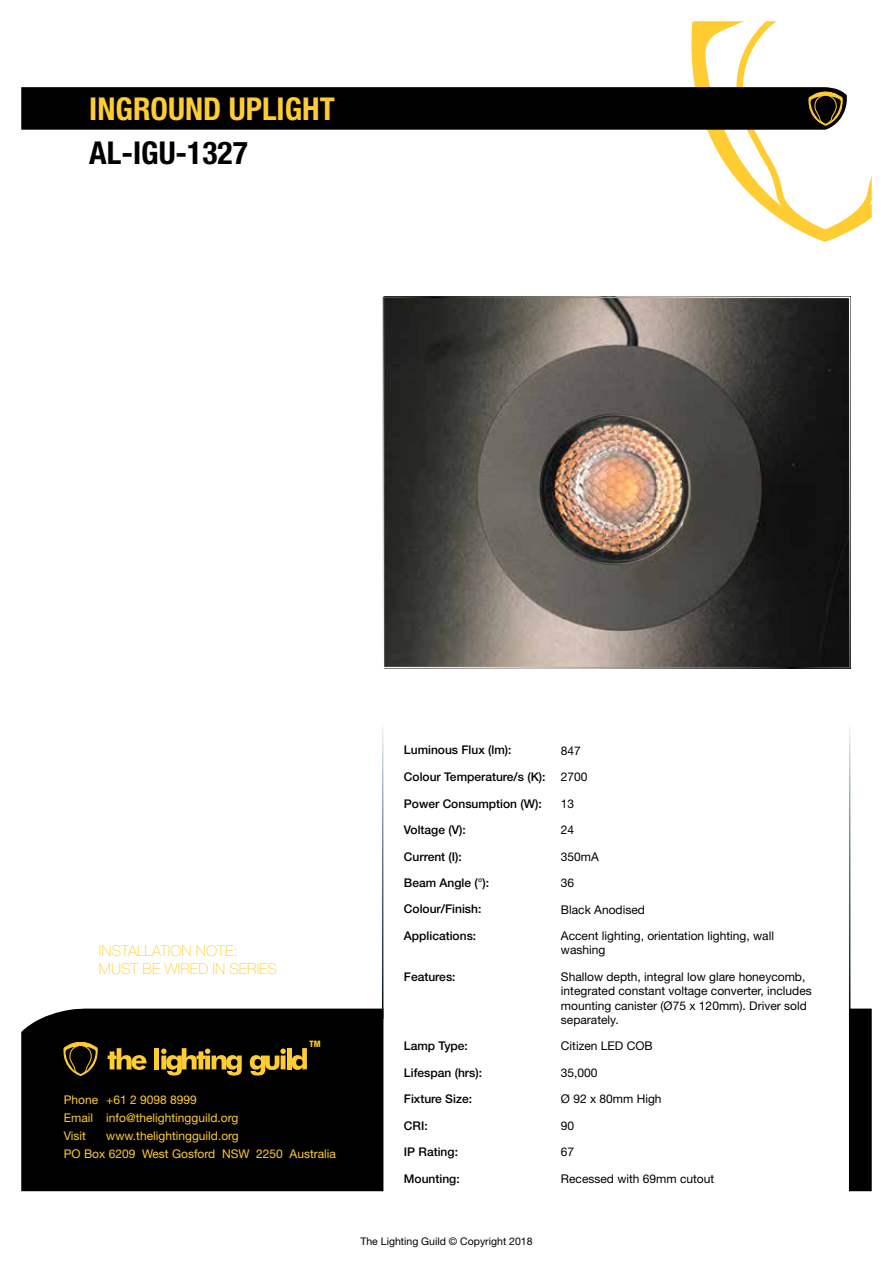
<style>
.page{position:relative;width:893px;height:1263px;background:#fff}
.page>*{position:absolute;margin:0;border:0;box-sizing:border-box;transform-origin:0 0}
.t1{font:700 condensed 31.5px "Helvetica Neue";color:#ffcc31}
.t2{font:700 condensed 31.5px "Helvetica Neue";color:#000}
.t3{font:100 15px/18px "Helvetica Neue";color:#ffcc31}
.t4{font:12px/14.4px "Helvetica Neue";color:#000}
.t5{font:500 12px "Helvetica Neue";color:#000}
.t6{font:12px/18px "Helvetica Neue";color:#ffcc31}
.t7{font:10.5px "Helvetica Neue";color:#000}
.t8{font:800 condensed 8.85px "Helvetica Neue";color:#ffcc31}
</style>
<div class="page">
<div style="left:21px;top:1008px;width:362px;height:183px;background:#000"></div>
<div style="left:21px;top:87px;width:829px;height:43px;background:#000;border:2px solid #000"></div>
<hr style="left:382px;top:723px;width:1px;height:296px;background:#fff">
<hr style="left:382px;top:1009px;width:1px;height:182px;background:#000">
<svg style="left:638px;top:21px;width:234px;height:221px"></svg>
<hr style="left:849px;top:1009px;width:1px;height:182px;background:#000">
<div style="left:850px;top:1008px;width:22px;height:183px;background:#000;border:2px solid #000"></div>
<svg style="left:21px;top:1008px;width:286px;height:175px"></svg>
<img style="left:386px;top:300px;width:461px;height:365px">
<h1 class="t1" style="left:89px;top:90px;width:247px">INGROUND UPLIGHT</h1>
<h1 class="t2" style="left:89px;top:133px;width:160px">AL-IGU-1327</h1>
<p class="t3" style="left:99px;top:942px;width:180px">INSTALLATION NOTE:<br>MUST BE WIRED IN SERIES</p>
<p class="t8" style="left:309px;top:1039px;width:13px">TM</p>
<p class="t6" style="left:64px;top:1091px;width:274px">Phone<br>Email<br>Visit<br>PO Box 6209 West Gosford NSW 2250 Australia</p>
<p class="t6" style="left:106px;top:1091px;width:134px">+61 2 9098 8999 info@thelightingguild.org www.thelightingguild.org</p>
<p class="t5" style="left:404px;top:743px;width:109px">Luminous Flux (lm):</p>
<p class="t4" style="left:561px;top:743px;width:22px">847</p>
<p class="t5" style="left:404px;top:770px;width:143px">Colour Temperature/s (K):</p>
<p class="t4" style="left:561px;top:770px;width:28px">2700</p>
<p class="t5" style="left:404px;top:796px;width:139px">Power Consumption (W):</p>
<p class="t4" style="left:561px;top:796px;width:15px">13</p>
<p class="t5" style="left:404px;top:823px;width:63px">Voltage (V):</p>
<p class="t4" style="left:561px;top:823px;width:15px">24</p>
<p class="t5" style="left:404px;top:849px;width:60px">Current (I):</p>
<p class="t4" style="left:561px;top:849px;width:40px">350mA</p>
<p class="t5" style="left:404px;top:875px;width:87px">Beam Angle (°):</p>
<p class="t4" style="left:561px;top:875px;width:15px">36</p>
<p class="t5" style="left:404px;top:902px;width:79px">Colour/Finish:</p>
<p class="t4" style="left:561px;top:902px;width:86px">Black Anodised</p>
<p class="t5" style="left:404px;top:928px;width:74px">Applications:</p>
<p class="t4" style="left:561px;top:928px;width:215px">Accent lighting, orientation lighting, wall washing</p>
<p class="t5" style="left:404px;top:969px;width:53px">Features:</p>
<p class="t4" style="left:561px;top:969px;width:252px">Shallow depth, integral low glare honeycomb, integrated constant voltage converter, includes mounting canister (Ø75 x 120mm). Driver sold separately.</p>
<p class="t5" style="left:404px;top:1039px;width:66px">Lamp Type:</p>
<p class="t4" style="left:561px;top:1039px;width:93px">Citizen LED COB</p>
<p class="t5" style="left:404px;top:1065px;width:80px">Lifespan (hrs):</p>
<p class="t4" style="left:561px;top:1065px;width:38px">35,000</p>
<p class="t5" style="left:404px;top:1092px;width:70px">Fixture Size:</p>
<p class="t4" style="left:561px;top:1092px;width:102px">Ø 92 x 80mm High</p>
<p class="t5" style="left:404px;top:1118px;width:25px">CRI:</p>
<p class="t4" style="left:561px;top:1118px;width:15px">90</p>
<p class="t5" style="left:404px;top:1145px;width:56px">IP Rating:</p>
<p class="t4" style="left:561px;top:1144px;width:15px">67</p>
<p class="t5" style="left:404px;top:1171px;width:57px">Mounting:</p>
<p class="t4" style="left:561px;top:1171px;width:155px">Recessed with 69mm cutout</p>
<p class="t7" style="left:360px;top:1235px;width:174px">The Lighting Guild © Copyright 2018</p>
</div>
